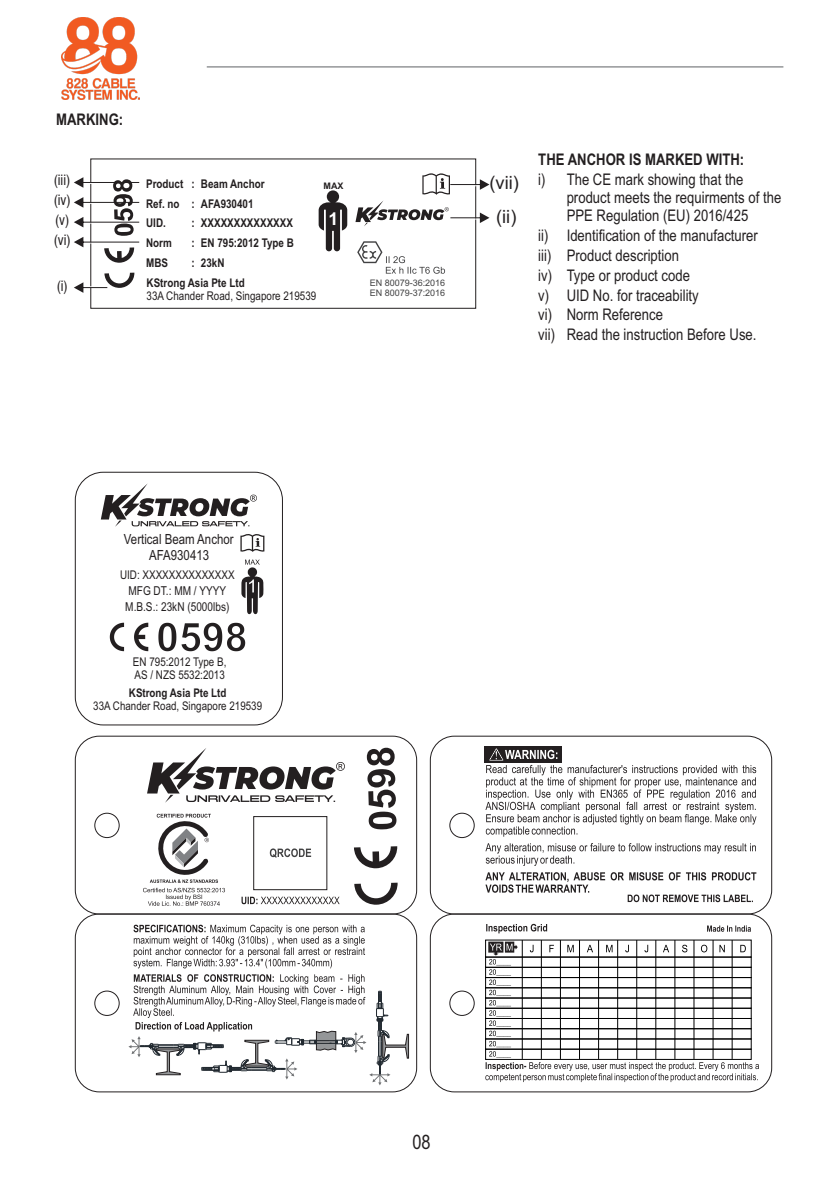
<style>
.page{position:relative;width:840px;height:1191px;background:#fff}
.page>*{position:absolute;margin:0;border:0;box-sizing:border-box;transform-origin:0 0}
.t1{font:20px "Arial Narrow";color:#231f20}
.t2{font:18.2px "Arial";color:#231f20}
.t3{font:700 17.6px "Arial";color:#fff}
.t4{font:16px/20px "Arial Narrow";color:#231f20}
.t5{font:700 16px "Arial Narrow";color:#231f20}
.t6{font:14px/15.8px "Arial Narrow";color:#231f20;text-align:center}
.t7{font:condensed 13.8px/19.8px "Swiss 721 BT";color:#231f20}
.t8{font:12.2px/16.4px "Arial Narrow";color:#231f20}
.t9{font:700 12px/19.8px "Arial Narrow";color:#231f20}
.t10{font:12px/13px "Arial Narrow";color:#231f20}
.t11{font:9px/10px "Arial";color:#414142}
.t12{font:700 9px "Arial";color:#231f20}
</style>
<div class="page">
<hr style="left:207px;top:66px;width:576px;height:2px;background:#949698">
<svg style="left:90px;top:158px;width:386px;height:151px"></svg>
<svg style="left:74px;top:177px;width:66px;height:116px"></svg>
<svg style="left:318px;top:190px;width:29px;height:61px"></svg>
<svg style="left:355px;top:172px;width:134px;height:54px"></svg>
<svg style="left:357px;top:241px;width:88px;height:33px"></svg>
<div style="left:449px;top:812px;width:25px;height:26px;border:1px solid #231f20;border-radius:50%"></div>
<div style="left:429px;top:735px;width:342px;height:179px;border:1px solid #231f20;border-radius:24px"></div>
<div style="left:449px;top:990px;width:25px;height:26px;border:1px solid #231f20;border-radius:50%"></div>
<div style="left:429px;top:913px;width:342px;height:179px;border:1px solid #231f20;border-radius:24px"></div>
<svg style="left:707px;top:925px;width:43px;height:6px"></svg>
<svg style="left:486px;top:924px;width:61px;height:9px"></svg>
<svg style="left:485px;top:941px;width:273px;height:141px"></svg>
<hr style="left:521px;top:940px;width:1px;height:119px;background:#000">
<hr style="left:540px;top:940px;width:1px;height:119px;background:#000">
<hr style="left:559px;top:940px;width:1px;height:119px;background:#000">
<hr style="left:578px;top:940px;width:1px;height:119px;background:#000">
<hr style="left:597px;top:940px;width:1px;height:119px;background:#000">
<hr style="left:616px;top:940px;width:1px;height:119px;background:#000">
<hr style="left:636px;top:940px;width:1px;height:119px;background:#000">
<hr style="left:655px;top:940px;width:1px;height:119px;background:#000">
<hr style="left:674px;top:940px;width:1px;height:119px;background:#000">
<hr style="left:693px;top:940px;width:1px;height:119px;background:#000">
<hr style="left:712px;top:940px;width:1px;height:119px;background:#000">
<hr style="left:731px;top:940px;width:1px;height:119px;background:#000">
<div style="left:484px;top:746px;width:78px;height:17px;background:#231f20"></div>
<svg style="left:485px;top:748px;width:271px;height:154px"></svg>
<svg style="left:74px;top:735px;width:343px;height:179px"></svg>
<svg style="left:354px;top:747px;width:43px;height:158px"></svg>
<svg style="left:147px;top:747px;width:198px;height:55px"></svg>
<div style="left:253px;top:816px;width:74px;height:74px;border:1px solid #231f20"></div>
<svg style="left:270px;top:848px;width:41px;height:10px"></svg>
<svg style="left:241px;top:896px;width:98px;height:8px"></svg>
<svg style="left:143px;top:813px;width:82px;height:92px"></svg>
<div style="left:94px;top:990px;width:26px;height:26px;border:1px solid #231f20;border-radius:50%"></div>
<div style="left:75px;top:913px;width:342px;height:179px;border:1px solid #231f20;border-radius:24px"></div>
<svg style="left:128px;top:924px;width:281px;height:161px"></svg>
<div style="left:75px;top:472px;width:208px;height:253px;border:1px solid #231f20;border-radius:28px"></div>
<svg style="left:240px;top:534px;width:24px;height:18px"></svg>
<svg style="left:241px;top:559px;width:22px;height:56px"></svg>
<svg style="left:110px;top:622px;width:135px;height:29px"></svg>
<svg style="left:101px;top:483px;width:156px;height:44px"></svg>
<img style="left:61px;top:18px;width:78px;height:81px">
<p class="t5" style="left:56px;top:113px;width:69px">MARKING:</p>
<p class="t7" style="left:53px;top:172px;width:19px">(iii)</p>
<p class="t7" style="left:53px;top:211px;width:19px">(v) (vi)</p>
<p class="t7" style="left:53px;top:192px;width:19px">(iv)</p>
<p class="t7" style="left:56px;top:278px;width:13px">(i)</p>
<p class="t9" style="left:146px;top:175px;width:120px">Product : Beam Anchor<br>Ref. no : AFA930401<br>UID.</p>
<p class="t9" style="left:191px;top:214px;width:103px">: XXXXXXXXXXXXXX</p>
<p class="t9" style="left:146px;top:234px;width:27px">Norm</p>
<p class="t9" style="left:191px;top:234px;width:104px">: EN 795:2012 Type B</p>
<p class="t9" style="left:146px;top:254px;width:23px">MBS</p>
<p class="t9" style="left:191px;top:254px;width:34px">: 23kN</p>
<p class="t9" style="left:146px;top:274px;width:100px">KStrong Asia Pte Ltd</p>
<p class="t10" style="left:146px;top:291px;width:171px">33A Chander Road, Singapore 219539</p>
<p class="t12" style="left:323px;top:182px;width:21px">MAX</p>
<p class="t2" style="left:489px;top:175px;width:31px">(vii)</p>
<p class="t3" style="left:328px;top:212px;width:11px">1</p>
<p class="t2" style="left:496px;top:209px;width:22px">(ii)</p>
<p class="t11" style="left:369px;top:278px;width:77px">EN 80079-36:2016<br>EN 80079-37:2016</p>
<p class="t5" style="left:538px;top:153px;width:207px">THE ANCHOR IS MARKED WITH:</p>
<p class="t4" style="left:566px;top:171px;width:216px;line-height:18.2px;text-indent:-28px">i) The CE mark showing that the product meets the requirments of the<br>PPE Regulation (EU) 2016/425</p>
<p class="t4" style="left:538px;top:227px;width:221px">ii) Identification of the manufacturer iii) Product description<br>iv) Type or product code<br>v) UID No. for traceability<br>vi) Norm Reference<br>vii) Read the instruction Before Use.</p>
<p class="t6" style="left:124px;top:532px;width:111px">Vertical Beam Anchor<br>AFA930413</p>
<p class="t10" style="left:120px;top:569px;width:116px">UID: XXXXXXXXXXXXXX</p>
<p class="t8" style="left:125px;top:583px;width:105px">MFG DT.: MM / YYYY<br>M.B.S.: 23kN (5000lbs)</p>
<p class="t10" style="left:133px;top:656px;width:95px">EN 795:2012 Type B,<br>AS / NZS 5532:2013</p>
<p class="t9" style="left:129px;top:683px;width:99px">KStrong Asia Pte Ltd</p>
<p class="t10" style="left:93px;top:700px;width:170px">33A Chander Road, Singapore 219539</p>
<p class="t1" style="left:412px;top:1134px;width:20px">08</p>
</div>
